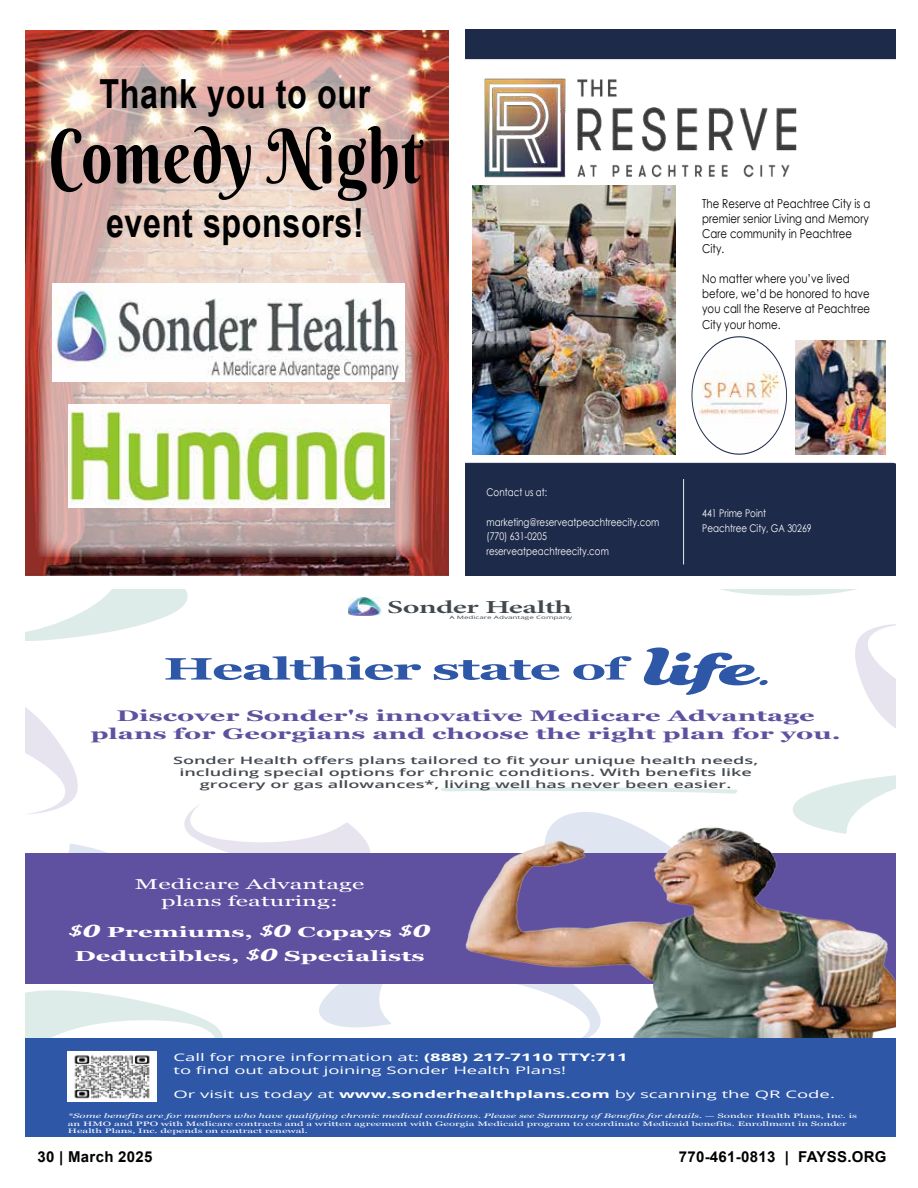
<style>
.page{position:relative;width:918px;height:1188px;background:#fff}
.page>*{position:absolute;margin:0;border:0;box-sizing:border-box;transform-origin:0 0}
.t1{font:75px "Berkshire Swash";letter-spacing:.015em;color:#000;scale:.8 1}
.t2{font:700 40.05px "Arial";letter-spacing:.02em;color:#000;scale:.8 1}
.t3{font:700 30.9px "Georgia";letter-spacing:-.03em;color:#2e57a7;scale:1.77 1}
.t4{font:600 18.3px "Minion Pro";letter-spacing:-.02em;color:#42494e;scale:1.77 1}
.t5{font:700 15.3px/17.9px "Georgia";color:#6050a0;text-align:center;scale:1.77 1}
.t6{font:700 15px "Arial";letter-spacing:.02em;color:#000}
.t7{font:700 14.55px/24.2px "Georgia";color:#fff;text-align:center;scale:1.77 1}
.t8{font:14.25px/17.1px "Georgia";color:#fff;text-align:center;scale:1.77 1}
.t9{font:12.3px/15px "Century Gothic";letter-spacing:.005em;color:#000;scale:.83 1}
.t10{font:10.5px/12.3px "Open Sans";color:#fff;scale:1.77 1}
.t11{font:10.5px/14.9px "Century Gothic";color:#fff;scale:.83 1}
.t12{font:600 10.2px/12.3px "Open Sans";color:#444a50;text-align:center;scale:1.77 1}
.t13{font:6.45px/7.6px "Georgia";color:#fff;scale:1.77 1}
.t14{font:4.5px "Open Sans";color:#42494e;scale:1.77 1}
.s1{font-family:"Funkydori";font-weight:400;font-size:21.3px}
.s2{font-weight:700}
.s3{font-style:italic}
</style>
<div class="page">
<img style="left:484px;top:78px;width:313px;height:113px">
<div style="left:465px;top:462px;width:431px;height:114px;background:#1d2a4a"></div>
<div style="left:465px;top:29px;width:431px;height:30px;background:#1d2a4a"></div>
<hr style="left:683px;top:479px;width:1px;height:85px;background:#fff">
<img style="left:472px;top:185px;width:203px;height:269px">
<img style="left:796px;top:341px;width:90px;height:113px">
<svg style="left:692px;top:337px;width:95px;height:117px"></svg>
<img style="left:25px;top:30px;width:424px;height:546px">
<svg style="left:319px;top:984px;width:51px;height:44px"></svg>
<svg style="left:68px;top:844px;width:39px;height:9px"></svg>
<div style="left:25px;top:853px;width:871px;height:131px;background:#6050a0"></div>
<svg style="left:25px;top:707px;width:53px;height:107px"></svg>
<svg style="left:855px;top:624px;width:41px;height:104px"></svg>
<svg style="left:25px;top:590px;width:163px;height:51px"></svg>
<svg style="left:724px;top:590px;width:128px;height:6px"></svg>
<svg style="left:793px;top:775px;width:103px;height:37px"></svg>
<svg style="left:25px;top:990px;width:198px;height:48px"></svg>
<svg style="left:184px;top:805px;width:186px;height:48px"></svg>
<img style="left:348px;top:598px;width:33px;height:17px">
<img style="left:370px;top:812px;width:526px;height:226px">
<svg style="left:644px;top:648px;width:124px;height:47px"></svg>
<svg style="left:441px;top:787px;width:297px;height:7px"></svg>
<div style="left:25px;top:1038px;width:871px;height:98px;background:#2e57a7"></div>
<img style="left:68px;top:1051px;width:88px;height:50px">
<svg style="left:38px;top:48px;width:382px;height:509px;background:#d7b5ac"></svg>
<img style="left:52px;top:284px;width:353px;height:98px">
<img style="left:68px;top:404px;width:321px;height:104px">
<h2 class="t2" style="left:100px;top:66px;width:340px">Thank you to our</h2>
<h1 class="t1" style="left:49px;top:110px;width:467px">Comedy Night</h1>
<h2 class="t2" style="left:106px;top:195px;width:324px">event sponsors!</h2>
<h3 class="t9" style="left:702px;top:196px;width:204px">The Reserve at Peachtree City is a premier senior Living and Memory<br>Care community in Peachtree<br>City.</h3>
<h3 class="t9" style="left:702px;top:271px;width:204px">No matter where you’ve lived before, we’d be honored to have you call the Reserve at Peachtree<br>City your home.</h3>
<h3 class="t11" style="left:487px;top:485px;width:75px">Contact us at:</h3>
<h3 class="t11" style="left:487px;top:514px;width:210px">marketing@reserveatpeachtreecity.com (770) 631-0205 reserveatpeachtreecity.com</h3>
<h3 class="t11" style="left:702px;top:506px;width:133px">441 Prime Point<br>Peachtree City, GA 30269</h3>
<h3 class="t4" style="left:387px;top:594px;width:106px">Sonder Health</h3>
<p class="t14" style="left:450px;top:614px;width:71px">A Medicare Advantage Company</p>
<h3 class="t3" style="left:164px;top:646px;width:263px">Healthier state of</h3>
<h3 class="t5" style="left:91px;top:706px;width:425px">Discover Sonder's innovative Medicare Advantage plans for Georgians and choose the right plan for you.</h3>
<h3 class="t12" style="left:173px;top:754px;width:332px">Sonder Health offers plans tailored to fit your unique health needs, including special options for chronic conditions. With benefits like grocery or gas allowances*, living well has never been easier.</h3>
<h3 class="t8" style="left:135px;top:875px;width:131px">Medicare Advantage plans featuring:</h3>
<h3 class="t7" style="left:69px;top:919px;width:206px"><span class="s1">$0</span> Premiums, <span class="s1">$0</span> Copays <span class="s1">$0<br></span>Deductibles, <span class="s1">$0</span> Specialists</h3>
<h3 class="t10" style="left:173px;top:1051px;width:258px">Call for more information at: <span class="s2">(888) 217-7110 TTY:711 </span>to find out about joining Sonder Health Plans!</h3>
<h3 class="t10" style="left:173px;top:1088px;width:375px">Or visit us today at <span class="s2">www.sonderhealthplans.com</span> by scanning the QR Code.</h3>
<p class="t13" style="left:68px;top:1112px;width:447px"><span class="s3">*Some benefits are for members who have qualifying chronic medical conditions. Please see Summary ofBenefits for details. —</span> Sonder Health Plans, Inc. is an HMO and PPO with Medicare contracts and a written agreement with Georgia Medicaid program to coordinate Medicaid benefits. Enrollment in Sonder<br>Health Plans, Inc. depends on contract renewal.</p>
<h3 class="t6" style="left:38px;top:1146px;width:117px">30 | March 2025</h3>
<h3 class="t6" style="left:679px;top:1146px;width:209px">770-461-0813 | FAYSS.ORG</h3>
</div>
